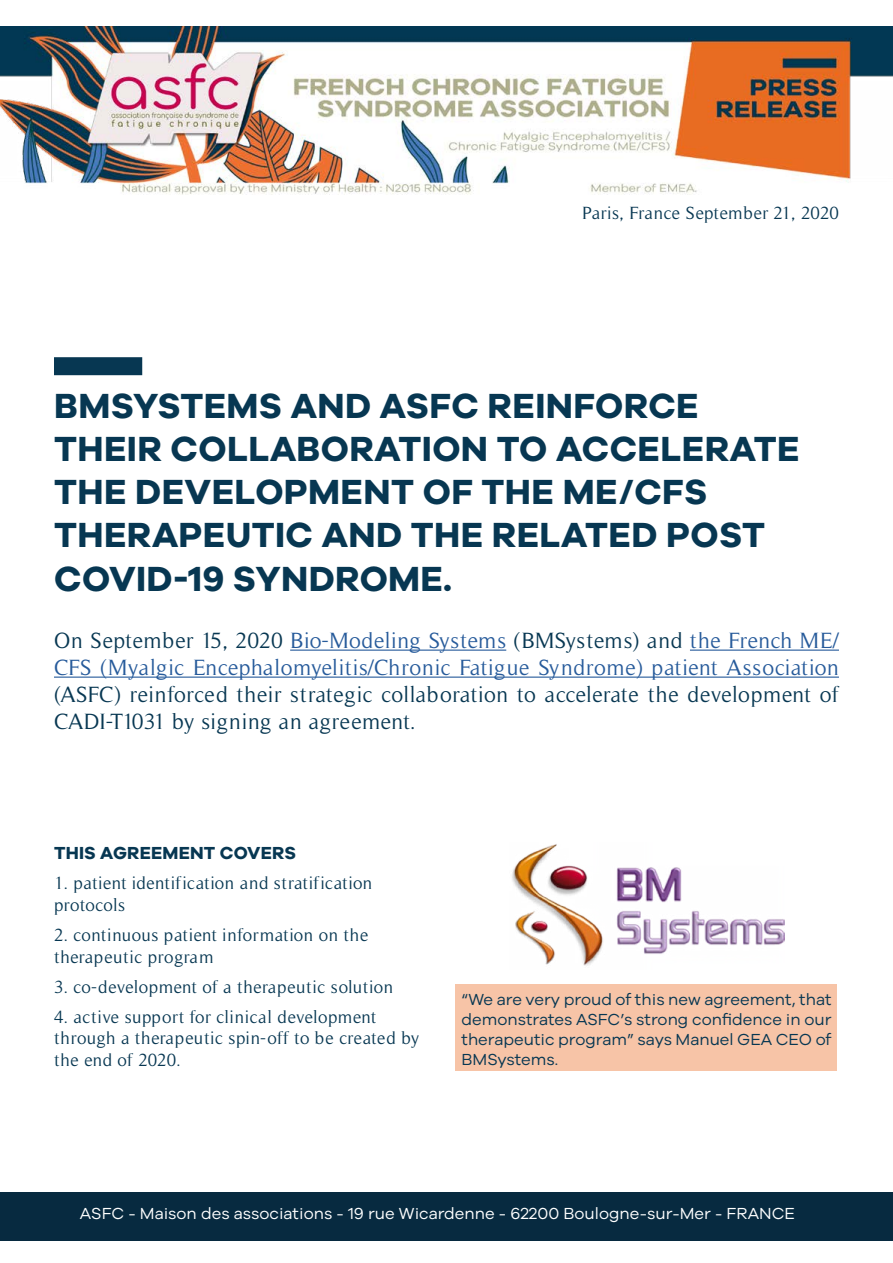
<style>
.page{position:relative;width:893px;height:1263px;background:#fff}
.page>*{position:absolute;margin:0;border:0;box-sizing:border-box;transform-origin:0 0}
.t1{font:700 36px/43.2px "Galyon";letter-spacing:.01em;color:#073752}
.t2{font:22.5px/27px "Timeless";letter-spacing:.025em;color:#275b9b}
.t3{font:22.5px/27px "Timeless";letter-spacing:.015em;color:#073752}
.t4{font:18px/21.6px "Timeless";letter-spacing:.025em;color:#073752}
.t5{font:18px "Timeless";color:#073752}
.t6{font:700 18px "Galyon";letter-spacing:.01em;color:#073752}
.t7{font:16.5px/19.8px "Galyon";color:#073752;text-align:justify}
.t8{font:16.5px "Galyon";color:#fff}
.s1{color:#073752}
</style>
<div class="page">
<div style="left:0;top:1193px;width:893px;height:48px;background:#072a40"></div>
<img style="left:512px;top:844px;width:273px;height:122px">
<div style="left:455px;top:984px;width:382px;height:87px;background:#f7c4a7"></div>
<hr style="left:290px;top:649px;width:216px;height:2px;background:#275b9b">
<hr style="left:690px;top:649px;width:149px;height:2px;background:#275b9b">
<hr style="left:54px;top:676px;width:785px;height:2px;background:#275b9b">
<div style="left:54px;top:357px;width:88px;height:18px;background:#073752"></div>
<img style="left:0;top:27px;width:893px;height:168px">
<p class="t5" style="left:582px;top:202px;width:258px">Paris, France September 21, 2020</p>
<h1 class="t1" style="left:54px;top:383px;width:747px">BMSYSTEMS AND ASFC REINFORCE<br>THEIR COLLABORATION TO ACCELERATE<br>THE DEVELOPMENT OF THE ME/CFS<br>THERAPEUTIC AND THE RELATED POST<br>COVID-19 SYNDROME.</h1>
<p class="t2" style="left:54px;top:627px;width:786px"><span class="s1">On September 15, 2020</span> Bio-Modeling Systems <span class="s1">(BMSystems) and</span> the French ME/<br>CFS (Myalgic Encephalomyelitis/Chronic Fatigue Syndrome) patient Association</p>
<p class="t3" style="left:54px;top:681px;width:786px">(ASFC) reinforced their strategic collaboration to accelerate the development of<br>CADI-T1031 by signing an agreement.</p>
<p class="t6" style="left:54px;top:842px;width:244px">THIS AGREEMENT COVERS</p>
<p class="t4" style="left:54px;top:872px;width:320px">1. patient identification and stratification protocols</p>
<p class="t4" style="left:54px;top:924px;width:316px">2. continuous patient information on the therapeutic program</p>
<p class="t4" style="left:54px;top:976px;width:341px">3. co-development of a therapeutic solution</p>
<p class="t4" style="left:54px;top:1006px;width:367px">4. active support for clinical development through a therapeutic spin-off to be created by the end of 2020.</p>
<p class="t7" style="left:461px;top:988px;width:371px">“We are very proud of this new agreement, that demonstrates ASFC’s strong confidence in our therapeutic program” says Manuel GEA CEO of BMSystems.</p>
<p class="t8" style="left:80px;top:1201px;width:716px">ASFC - Maison des associations - 19 rue Wicardenne - 62200 Boulogne-sur-Mer - FRANCE</p>
</div>
